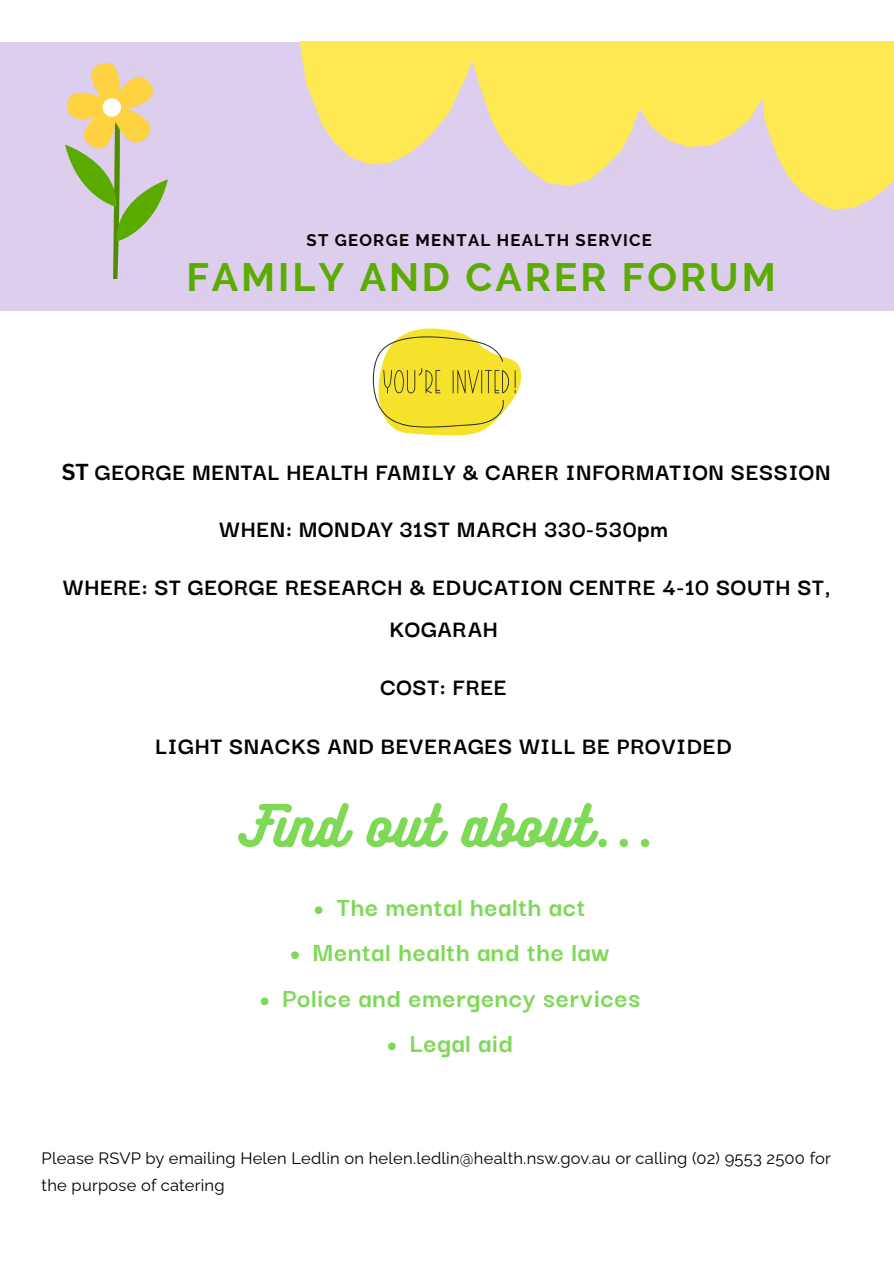
<style>
.page{position:relative;width:894px;height:1263px;background:#fff}
.page>*{position:absolute;margin:0;border:0;box-sizing:border-box;transform-origin:0 0}
.t1{font:51px "Bukhari Script";letter-spacing:.025em;color:#7ed957}
.t2{font:700 39.3px "Raleway";letter-spacing:.075em;color:#5cab02}
.t3{font:700 28.5px "Darker Grotesque";letter-spacing:.025em;color:#7ed957}
.t4{font:700 25.5px/41.7px "Darker Grotesque";letter-spacing:.025em;color:#000;text-align:center}
.t5{font:700 16.65px "Raleway";letter-spacing:.075em;color:#000}
.t6{font:16.5px/27px "Raleway";letter-spacing:.015em;color:#000}
.s1{font-family:"Canva Sans";font-size:22.5px}
</style>
<div class="page">
<svg style="left:315px;top:906px;width:7px;height:8px"></svg>
<svg style="left:291px;top:951px;width:8px;height:8px"></svg>
<svg style="left:261px;top:997px;width:7px;height:8px"></svg>
<svg style="left:388px;top:1042px;width:7px;height:8px"></svg>
<div style="left:0;top:42px;width:893px;height:268px;background:#ddceed"></div>
<svg style="left:300px;top:42px;width:593px;height:167px;fill:#ffe953"></svg>
<img style="left:66px;top:63px;width:101px;height:215px">
<svg style="left:372px;top:328px;width:149px;height:107px"></svg>
<p class="t5" style="left:306px;top:231px;width:347px">ST GEORGE MENTAL HEALTH SERVICE</p>
<p class="t2" style="left:186px;top:254px;width:590px">FAMILY AND CARER FORUM</p>
<p class="t4" style="left:62px;top:450px;width:770px"><span class="s1">ST</span> GEORGE MENTAL HEALTH FAMILY &amp; CARER INFORMATION SESSION</p>
<h3 class="t4" style="left:219px;top:506px;width:450px">WHEN: MONDAY 31ST MARCH 330-530pm</h3>
<h3 class="t4" style="left:63px;top:565px;width:768px">WHERE: ST GEORGE RESEARCH &amp; EDUCATION CENTRE 4-10 SOUTH ST,<br>KOGARAH</h3>
<h3 class="t4" style="left:380px;top:665px;width:128px">COST: FREE</h3>
<h3 class="t4" style="left:155px;top:723px;width:577px">LIGHT SNACKS AND BEVERAGES WILL BE PROVIDED</h3>
<h1 class="t1" style="left:238px;top:793px;width:417px">Find out about...</h1>
<p class="t3" style="left:336px;top:886px;width:250px">The mental health act</p>
<p class="t3" style="left:312px;top:931px;width:298px">Mental health and the law</p>
<p class="t3" style="left:282px;top:977px;width:359px">Police and emergency services</p>
<p class="t3" style="left:409px;top:1022px;width:105px">Legal aid</p>
<p class="t6" style="left:42px;top:1145px;width:790px">Please RSVP by emailing Helen Ledlin on helen.ledlin@health.nsw.gov.au or calling (02) 9553 2500 for the purpose of catering</p>
</div>
